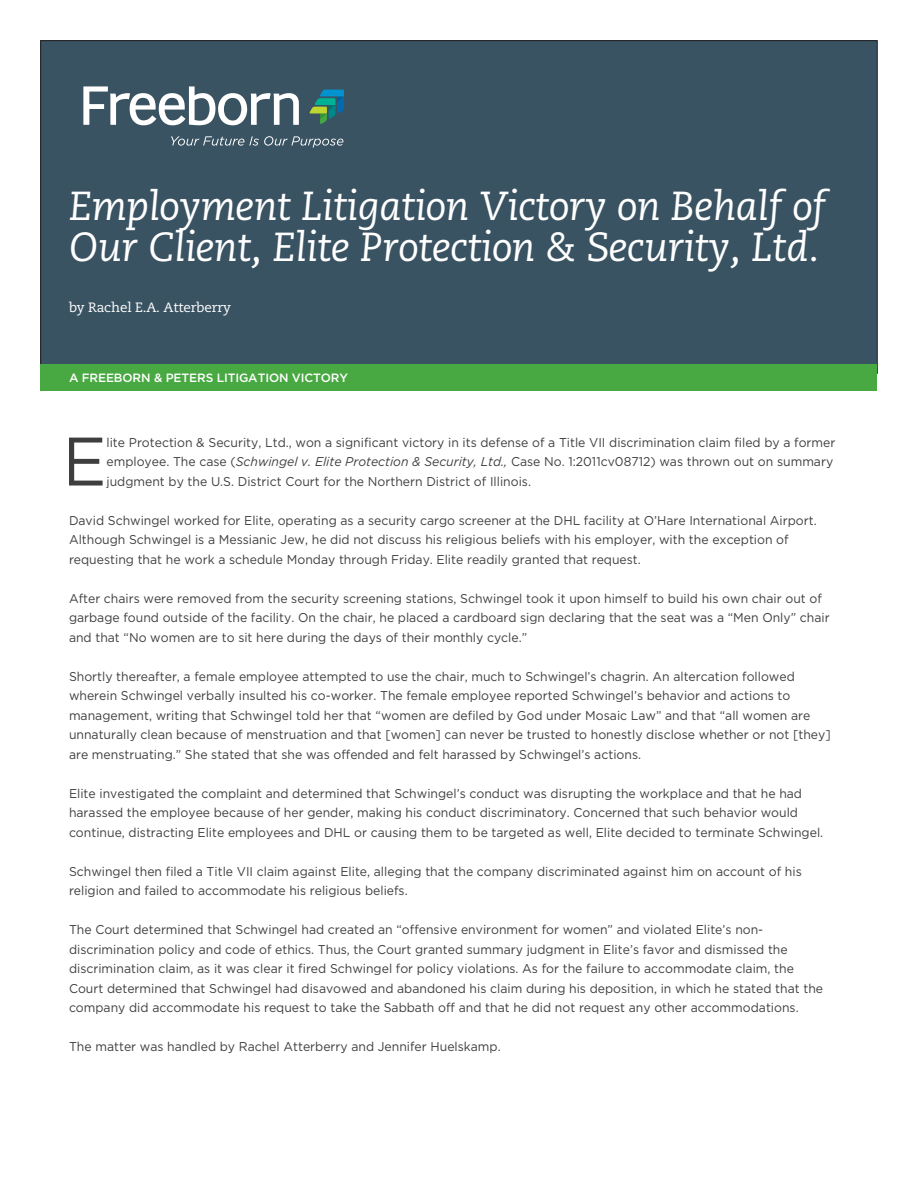
<style>
.page{position:relative;width:918px;height:1188px;background:#fff}
.page>*{position:absolute;margin:0;border:0;box-sizing:border-box;transform-origin:0 0}
.Drop_Cap_Intro{font:68.4px "Gotham";color:#3e3e3f;scale:.96 1}
.Headline_2{font:italic 40.5px/40.5px "Caecilia LT Std";letter-spacing:-.01em;color:#fff}
.Headline_2-2{font:13.5px "Caecilia LT Std";letter-spacing:-.01em;color:#fff}
.Drop_Cap_Intro-2{font:12.75px/19.5px "Gotham";color:#3e3e3f;scale:.96 1}
.t1{font:500 12px "Gotham";letter-spacing:-.01em;color:#fff}
.s1{font-style:italic}
</style>
<div class="page">
<div style="left:41px;top:41px;width:836px;height:332px;background:#3a5362"></div>
<svg style="left:83px;top:86px;width:216px;height:39px"></svg>
<svg style="left:309px;top:90px;width:35px;height:34px"></svg>
<svg style="left:171px;top:136px;width:172px;height:12px"></svg>
<div style="left:41px;top:365px;width:836px;height:26px;background:#48a842"></div>
<p class="Headline_2" style="left:69px;top:187px;width:758px">Employment Litigation Victory on Behalf of<br>Our Client, Elite Protection &amp; Security, Ltd.</p>
<p class="Headline_2-2" style="left:69px;top:299px;width:163px">by Rachel E.A. Atterberry</p>
<p class="t1" style="left:69px;top:370px;width:281px">A FREEBORN &amp; PETERS LITIGATION VICTORY</p>
<p class="Drop_Cap_Intro" style="left:62px;top:418px;width:47px">E</p>
<p class="Drop_Cap_Intro-2" style="left:107px;top:432px;width:761px">lite Protection &amp; Security, Ltd., won a significant victory in its defense of a Title VII discrimination claim filed by a former employee. The case (<span class="s1">Schwingel v. Elite Protection &amp; Security, Ltd.,</span> Case No. 1:2011cv08712) was thrown out on summary judgment by the U.S. District Court for the Northern District of Illinois.</p>
<p class="Drop_Cap_Intro-2" style="left:69px;top:510px;width:780px">David Schwingel worked for Elite, operating as a security cargo screener at the DHL facility at O’Hare International Airport.<br>Although Schwingel is a Messianic Jew, he did not discuss his religious beliefs with his employer, with the exception of requesting that he work a schedule Monday through Friday. Elite readily granted that request.</p>
<p class="Drop_Cap_Intro-2" style="left:69px;top:588px;width:794px">After chairs were removed from the security screening stations, Schwingel took it upon himself to build his own chair out of garbage found outside of the facility. On the chair, he placed a cardboard sign declaring that the seat was a “Men Only” chair and that “No women are to sit here during the days of their monthly cycle.”</p>
<p class="Drop_Cap_Intro-2" style="left:69px;top:666px;width:795px">Shortly thereafter, a female employee attempted to use the chair, much to Schwingel’s chagrin. An altercation followed wherein Schwingel verbally insulted his co-worker. The female employee reported Schwingel’s behavior and actions to management, writing that Schwingel told her that “women are defiled by God under Mosaic Law” and that “all women are unnaturally clean because of menstruation and that [women] can never be trusted to honestly disclose whether or not [they] are menstruating.” She stated that she was offended and felt harassed by Schwingel’s actions.</p>
<p class="Drop_Cap_Intro-2" style="left:69px;top:783px;width:787px">Elite investigated the complaint and determined that Schwingel’s conduct was disrupting the workplace and that he had harassed the employee because of her gender, making his conduct discriminatory. Concerned that such behavior would continue, distracting Elite employees and DHL or causing them to be targeted as well, Elite decided to terminate Schwingel.</p>
<p class="Drop_Cap_Intro-2" style="left:69px;top:861px;width:765px">Schwingel then filed a Title VII claim against Elite, alleging that the company discriminated against him on account of his religion and failed to accommodate his religious beliefs.</p>
<p class="Drop_Cap_Intro-2" style="left:69px;top:919px;width:787px">The Court determined that Schwingel had created an “offensive environment for women” and violated Elite’s non&shy;discrimination policy and code of ethics. Thus, the Court granted summary judgment in Elite’s favor and dismissed the discrimination claim, as it was clear it fired Schwingel for policy violations. As for the failure to accommodate claim, the Court determined that Schwingel had disavowed and abandoned his claim during his deposition, in which he stated that the company did accommodate his request to take the Sabbath off and that he did not request any other accommodations.</p>
<p class="Drop_Cap_Intro-2" style="left:69px;top:1036px;width:451px">The matter was handled by Rachel Atterberry and Jennifer Huelskamp.</p>
</div>
